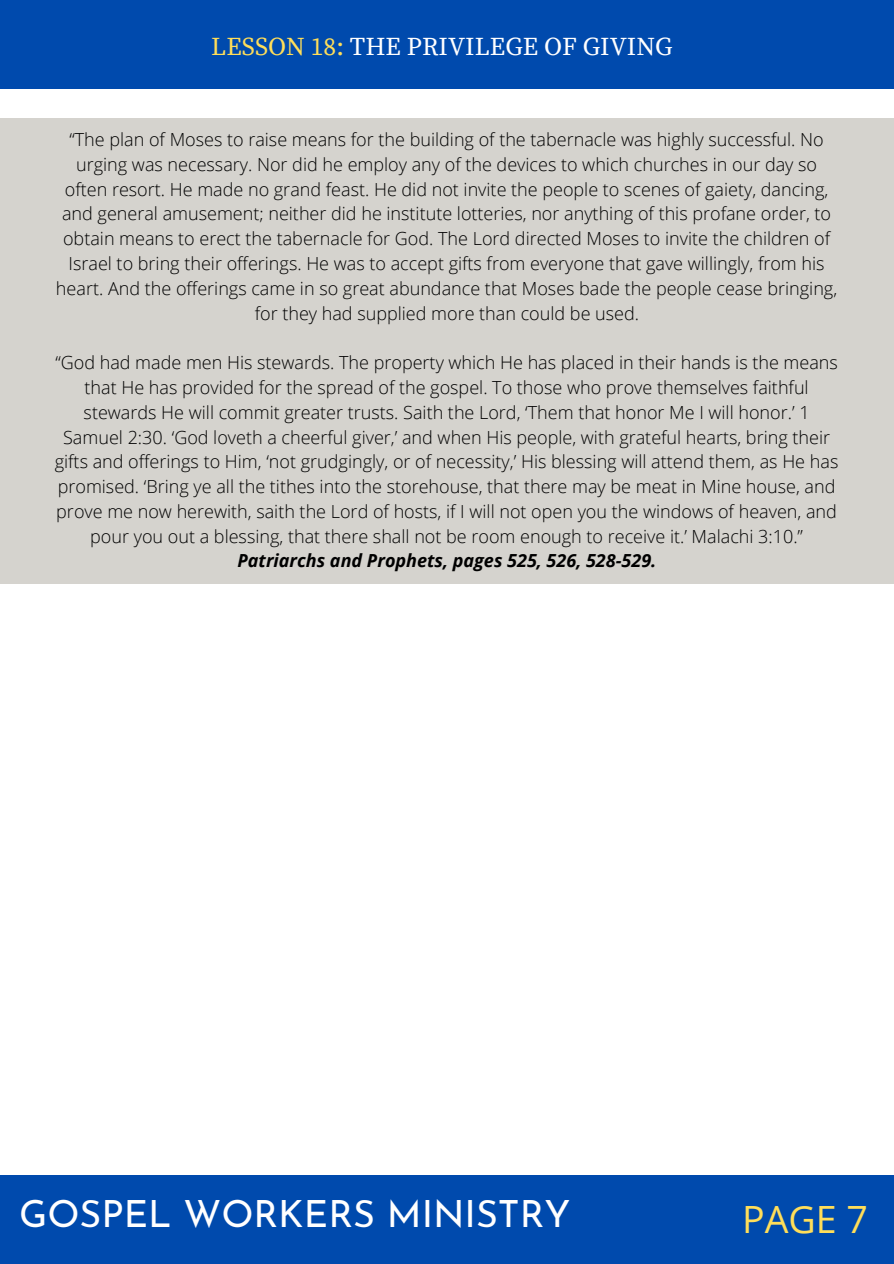
<style>
.page{position:relative;width:894px;height:1264px;background:#fff}
.page>*{position:absolute;margin:0;border:0;box-sizing:border-box;transform-origin:0 0}
.t1{font:37.5px "Josefin Sans";color:#fff}
.t2{font:37.5px "Open Sans";color:#ffde59}
.t3{font:25.5px "Source Serif Pro";color:#fff}
.t4{font:300 18px/24.8px "Open Sans";color:#000;text-align:center}
.s1{color:#ffde59}
.s2{font-weight:700;font-style:italic}
</style>
<div class="page">
<div style="left:0;top:1175px;width:893px;height:88px;background:#004aad"></div>
<div style="left:0;top:0;width:893px;height:89px;background:#004aad"></div>
<div style="left:0;top:118px;width:893px;height:465px;background:#d5d3ce"></div>
<p class="t3" style="left:211px;top:32px;width:462px"><span class="s1">LESSON 18:</span> THE PRIVILEGE OF GIVING</p>
<p class="t4" style="left:56px;top:127px;width:782px">“The plan of Moses to raise means for the building of the tabernacle was highly successful. No urging was necessary. Nor did he employ any of the devices to which churches in our day so often resort. He made no grand feast. He did not invite the people to scenes of gaiety, dancing, and general amusement; neither did he institute lotteries, nor anything of this profane order, to obtain means to erect the tabernacle for God. The Lord directed Moses to invite the children of Israel to bring their offerings. He was to accept gifts from everyone that gave willingly, from his heart. And the offerings came in so great abundance that Moses bade the people cease bringing, for they had supplied more than could be used.</p>
<p class="t4" style="left:55px;top:350px;width:784px">“God had made men His stewards. The property which He has placed in their hands is the means that He has provided for the spread of the gospel. To those who prove themselves faithful stewards He will commit greater trusts. Saith the Lord, ‘Them that honor Me I will honor.’ 1<br>Samuel 2:30. ‘God loveth a cheerful giver,’ and when His people, with grateful hearts, bring their gifts and offerings to Him, ‘not grudgingly, or of necessity,’ His blessing will attend them, as He has promised. ‘Bring ye all the tithes into the storehouse, that there may be meat in Mine house, and prove me now herewith, saith the Lord of hosts, if I will not open you the windows of heaven, and pour you out a blessing, that there shall not be room enough to receive it.’ Malachi 3:10.” <span class="s2">Patriarchs and Prophets, pages 525, 526, 528-529.</span></p>
<p class="t1" style="left:19px;top:1199px;width:553px">GOSPEL WORKERS MINISTRY</p>
<p class="t2" style="left:741px;top:1192px;width:127px">PAGE 7</p>
</div>
